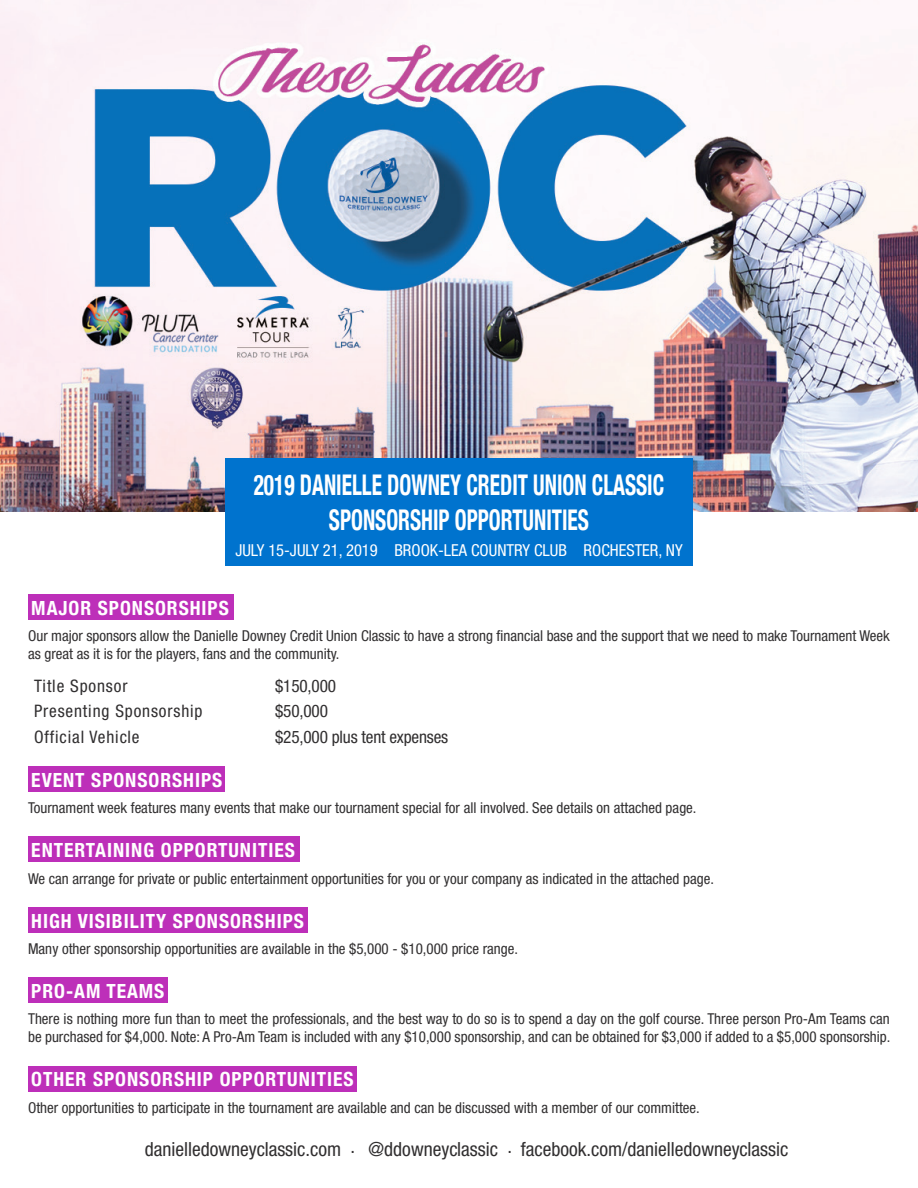
<style>
.page{position:relative;width:918px;height:1188px;background:#fff}
.page>*{position:absolute;margin:0;border:0;box-sizing:border-box;transform-origin:0 0}
.t1{font:700 condensed 28.5px "Helvetica Neue";color:#fff;scale:.75 1}
.t2{font:700 condensed 19.5px "Helvetica Neue";letter-spacing:.05em;color:#fff}
.t3{font:italic condensed 19.5px "Helvetica Neue 57";color:#312f30}
.t4{font:italic condensed 17.25px "Helvetica Neue 57";letter-spacing:.05em;color:#312f30}
.t5{font:italic condensed 17.25px "Helvetica Neue 57";letter-spacing:-.01em;color:#312f30}
.t6{font:italic condensed 16.5px "Helvetica Neue 57";color:#fff}
.t7{font:italic condensed 15px/18px "Helvetica Neue 57";color:#312f30}
</style>
<div class="page">
<img style="left:0;top:0;width:918px;height:512px">
<div style="left:28px;top:594px;width:206px;height:26px;background:#bd2fb9"></div>
<div style="left:28px;top:766px;width:197px;height:26px;background:#bd2fb9"></div>
<div style="left:28px;top:836px;width:271px;height:26px;background:#bd2fb9"></div>
<div style="left:28px;top:907px;width:280px;height:26px;background:#bd2fb9"></div>
<div style="left:28px;top:977px;width:139px;height:26px;background:#bd2fb9"></div>
<div style="left:28px;top:1066px;width:329px;height:25px;background:#bd2fb9"></div>
<div style="left:225px;top:458px;width:468px;height:108px;background:#0073ce"></div>
<p class="t1" style="left:254px;top:462px;width:549px">2019 DANIELLE DOWNEY CREDIT UNION CLASSIC</p>
<p class="t1" style="left:329px;top:496px;width:348px">SPONSORSHIP OPPORTUNITIES</p>
<p class="t6" style="left:235px;top:541px;width:449px">JULY 15-JULY 21, 2019 BROOK-LEA COUNTRY CLUB ROCHESTER, NY</p>
<p class="t2" style="left:31px;top:592px;width:199px">MAJOR SPONSORSHIPS</p>
<p class="t7" style="left:28px;top:627px;width:863px">Our major sponsors allow the Danielle Downey Credit Union Classic to have a strong financial base and the support that we need to make Tournament Week as great as it is for the players, fans and the community.</p>
<p class="t4" style="left:34px;top:675px;width:95px">Title Sponsor</p>
<p class="t4" style="left:275px;top:675px;width:62px">$150,000</p>
<p class="t4" style="left:34px;top:701px;width:170px">Presenting Sponsorship</p>
<p class="t4" style="left:275px;top:701px;width:54px">$50,000</p>
<p class="t4" style="left:34px;top:727px;width:107px">Official Vehicle</p>
<p class="t5" style="left:275px;top:727px;width:175px">$25,000 plus tent expenses</p>
<p class="t2" style="left:31px;top:764px;width:193px">EVENT SPONSORSHIPS</p>
<p class="t7" style="left:28px;top:799px;width:670px">Tournament week features many events that make our tournament special for all involved. See details on attached page.</p>
<p class="t2" style="left:31px;top:834px;width:265px">ENTERTAINING OPPORTUNITIES</p>
<p class="t7" style="left:28px;top:869px;width:688px">We can arrange for private or public entertainment opportunities for you or your company as indicated in the attached page.</p>
<p class="t2" style="left:31px;top:904px;width:274px">HIGH VISIBILITY SPONSORSHIPS</p>
<p class="t7" style="left:28px;top:940px;width:491px">Many other sponsorship opportunities are available in the $5,000 - $10,000 price range.</p>
<p class="t2" style="left:31px;top:975px;width:135px">PRO-AM TEAMS</p>
<p class="t7" style="left:28px;top:1010px;width:864px">There is nothing more fun than to meet the professionals, and the best way to do so is to spend a day on the golf course. Three person Pro-Am Teams can be purchased for $4,000. Note: A Pro-Am Team is included with any $10,000 sponsorship, and can be obtained for $3,000 if added to a $5,000 sponsorship.</p>
<p class="t2" style="left:31px;top:1063px;width:324px">OTHER SPONSORSHIP OPPORTUNITIES</p>
<p class="t7" style="left:28px;top:1098px;width:673px">Other opportunities to participate in the tournament are available and can be discussed with a member of our committee.</p>
<p class="t3" style="left:145px;top:1138px;width:645px">danielledowneyclassic.com . @ddowneyclassic . facebook.com/danielledowneyclassic</p>
</div>
